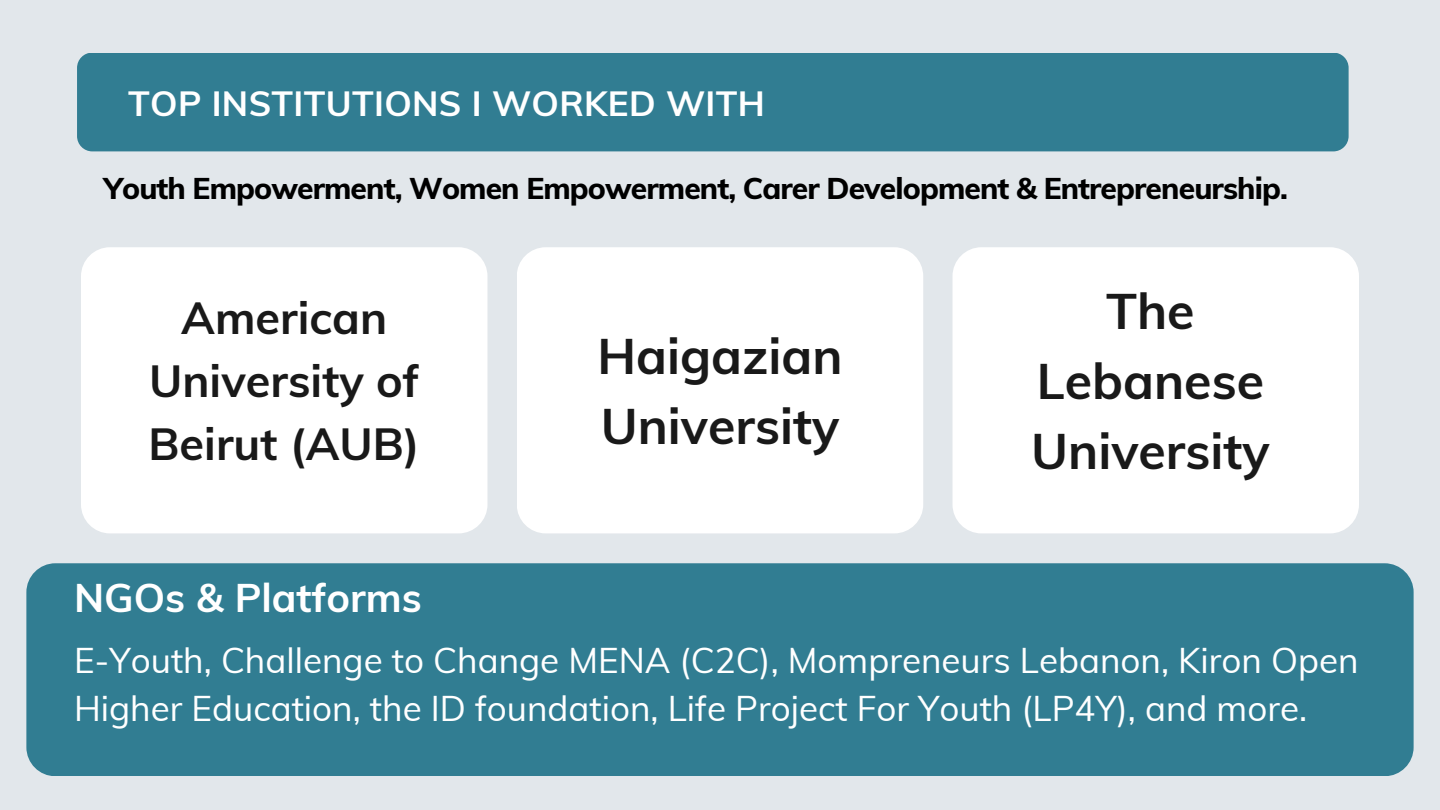
<style>
.page{position:relative;width:1440px;height:810px;background:#e2e7eb}
.page>*{position:absolute;margin:0;border:0;box-sizing:border-box;transform-origin:0 0}
.t1{font:700 50px/69.8px "Muli";color:#191919}
.t2{font:700 45px/63px "Muli";color:#191919;text-align:center}
.t3{font:700 40px "Muli";color:#fff}
.t4{font:35px/48.8px "Muli";color:#fff}
.t5{font:700 35px "Muli";letter-spacing:.01em;color:#fff}
.t6{font:800 30px "Muli";letter-spacing:-.03em;color:#000}
</style>
<div class="page">
<div style="left:81px;top:247px;width:406px;height:286px;background:#fff;border-radius:29px"></div>
<div style="left:517px;top:247px;width:406px;height:286px;background:#fff;border-radius:29px"></div>
<div style="left:953px;top:247px;width:406px;height:286px;background:#fff;border-radius:29px"></div>
<div style="left:77px;top:53px;width:1272px;height:98px;background:#317d92;border-radius:15px"></div>
<div style="left:26px;top:563px;width:1388px;height:213px;background:#317d92;border-radius:29px"></div>
<h3 class="t5" style="left:128px;top:80px;width:638px">TOP INSTITUTIONS I WORKED WITH</h3>
<h4 class="t6" style="left:104px;top:169px;width:1186px">Youth Empowerment, Women Empowerment, Carer Development &amp; Entrepreneurship.</h4>
<p class="t2" style="left:149px;top:286px;width:273px">American<br>University of<br>Beirut (AUB)</p>
<h1 class="t1" style="left:597px;top:320px;width:247px">Haigazian<br>University</h1>
<h1 class="t1" style="left:1031px;top:276px;width:240px;text-align:center">The<br>Lebanese<br>University</h1>
<h1 class="t3" style="left:74px;top:572px;width:349px">NGOs &amp; Platforms</h1>
<h2 class="t4" style="left:74px;top:635px;width:1286px">E-Youth, Challenge to Change MENA (C2C), Mompreneurs Lebanon, Kiron Open<br>Higher Education, the ID foundation, Life Project For Youth (LP4Y), and more.</h2>
</div>
